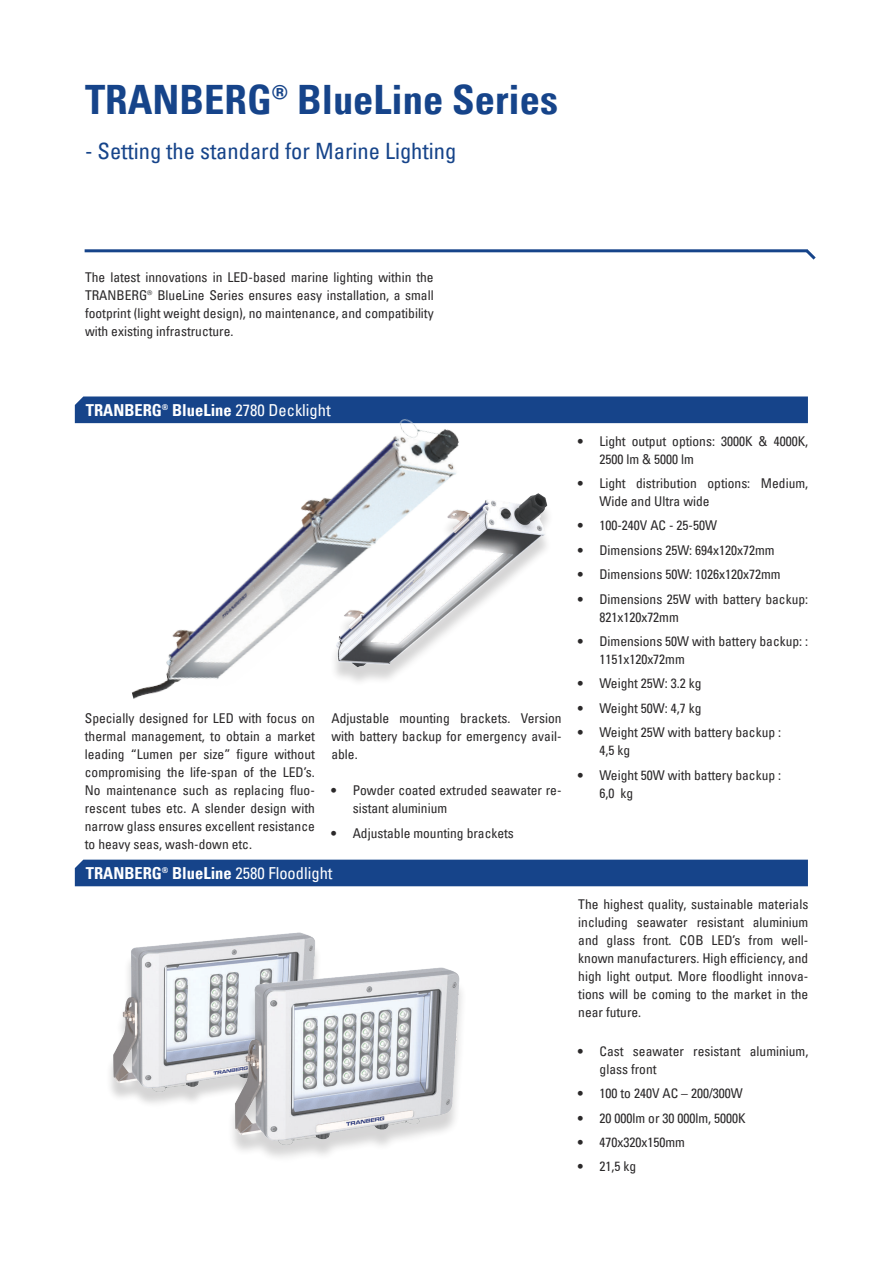
<style>
.page{position:relative;width:893px;height:1263px;background:#fff}
.page>*{position:absolute;margin:0;border:0;box-sizing:border-box;transform-origin:0 0}
.t1{font:700 condensed 40.5px "Univers LT Pro";color:#16448a}
.t2{font:condensed 22.5px "Univers LT Pro";color:#16448a}
.t3{font:700 condensed 16.5px "Univers LT Pro";color:#fff}
.t4{font:condensed 13.5px/18px "Univers LT Pro";color:#2b292a}
.s1{font-weight:400}
</style>
<div class="page">
<hr style="left:85px;top:249px;width:722px;height:3px;background:#16448a">
<svg style="left:802px;top:249px;width:14px;height:11px"></svg>
<div style="left:75px;top:396px;width:733px;height:27px;background:#16448a"></div>
<img style="left:80px;top:396px;width:440px;height:303px">
<img style="left:110px;top:932px;width:208px;height:172px">
<div style="left:75px;top:860px;width:733px;height:26px;background:#16448a"></div>
<img style="left:222px;top:960px;width:240px;height:198px">
<img style="left:311px;top:483px;width:238px;height:205px">
<h1 class="t1" style="left:85px;top:83px;width:474px">TRANBERG® BlueLine Series</h1>
<h2 class="t2" style="left:85px;top:143px;width:373px">- Setting the standard for Marine Lighting</h2>
<p class="t4" style="left:85px;top:268px;width:350px;text-align:justify">The latest innovations in LED-based marine lighting within the TRANBERG® BlueLine Series ensures easy installation, a small footprint (light weight design), no maintenance, and compatibility with existing infrastructure.</p>
<p class="t3" style="left:86px;top:403px;width:246px">TRANBERG® BlueLine <span class="s1">2780 Decklight</span></p>
<p class="t4" style="left:85px;top:709px;width:232px;text-align:justify">Specially designed for LED with focus on thermal management, to obtain a market leading “Lumen per size” figure without compromising the life-span of the LED’s.<br>No maintenance such as replacing fluo&shy;rescent tubes etc. A slender design with narrow glass ensures excellent resistance to heavy seas, wash-down etc.</p>
<p class="t3" style="left:86px;top:866px;width:248px">TRANBERG® BlueLine <span class="s1">2580 Floodlight</span></p>
<p class="t4" style="left:331px;top:709px;width:232px;text-align:justify">Adjustable mounting brackets. Version with battery backup for emergency avail&shy;able.</p>
<p class="t4" style="left:353px;top:782px;width:210px;text-indent:-21px">• Powder coated extruded seawater re&shy;sistant aluminium</p>
<p class="t4" style="left:331px;top:825px;width:184px">• Adjustable mounting brackets</p>
<p class="t4" style="left:599px;top:433px;width:210px;text-indent:-21px">• Light output options: 3000K &amp; 4000K,<br>2500 lm &amp; 5000 lm</p>
<p class="t4" style="left:599px;top:475px;width:210px;text-indent:-21px">• Light distribution options: Medium,<br>Wide and Ultra wide</p>
<p class="t4" style="left:578px;top:518px;width:140px">• 100-240V AC - 25-50W</p>
<p class="t4" style="left:578px;top:542px;width:198px">• Dimensions 25W: 694x120x72mm</p>
<p class="t4" style="left:578px;top:566px;width:204px">• Dimensions 50W: 1026x120x72mm</p>
<p class="t4" style="left:599px;top:591px;width:210px;text-indent:-21px">• Dimensions 25W with battery backup:<br>821x120x72mm</p>
<p class="t4" style="left:599px;top:633px;width:210px;text-indent:-21px">• Dimensions 50W with battery backup: :<br>1151x120x72mm</p>
<p class="t4" style="left:578px;top:676px;width:125px">• Weight 25W: 3.2 kg</p>
<p class="t4" style="left:578px;top:700px;width:125px">• Weight 50W: 4,7 kg</p>
<p class="t4" style="left:599px;top:724px;width:183px;text-indent:-21px">• Weight 25W with battery backup :<br>4,5 kg</p>
<p class="t4" style="left:599px;top:767px;width:183px;text-indent:-21px">• Weight 50W with battery backup :<br>6,0 kg</p>
<p class="t4" style="left:578px;top:895px;width:232px;text-align:justify">The highest quality, sustainable materials including seawater resistant aluminium and glass front. COB LED’s from well&shy;known manufacturers. High efficiency, and high light output. More floodlight innova&shy;tions will be coming to the market in the near future.</p>
<p class="t4" style="left:600px;top:1043px;width:210px;text-indent:-21px">• Cast seawater resistant aluminium, glass front</p>
<p class="t4" style="left:578px;top:1085px;width:166px">• 100 to 240V AC – 200/300W</p>
<p class="t4" style="left:578px;top:1110px;width:169px">• 20 000lm or 30 000lm, 5000K</p>
<p class="t4" style="left:578px;top:1134px;width:108px">• 470x320x150mm</p>
<p class="t4" style="left:578px;top:1159px;width:59px">• 21,5 kg</p>
</div>
